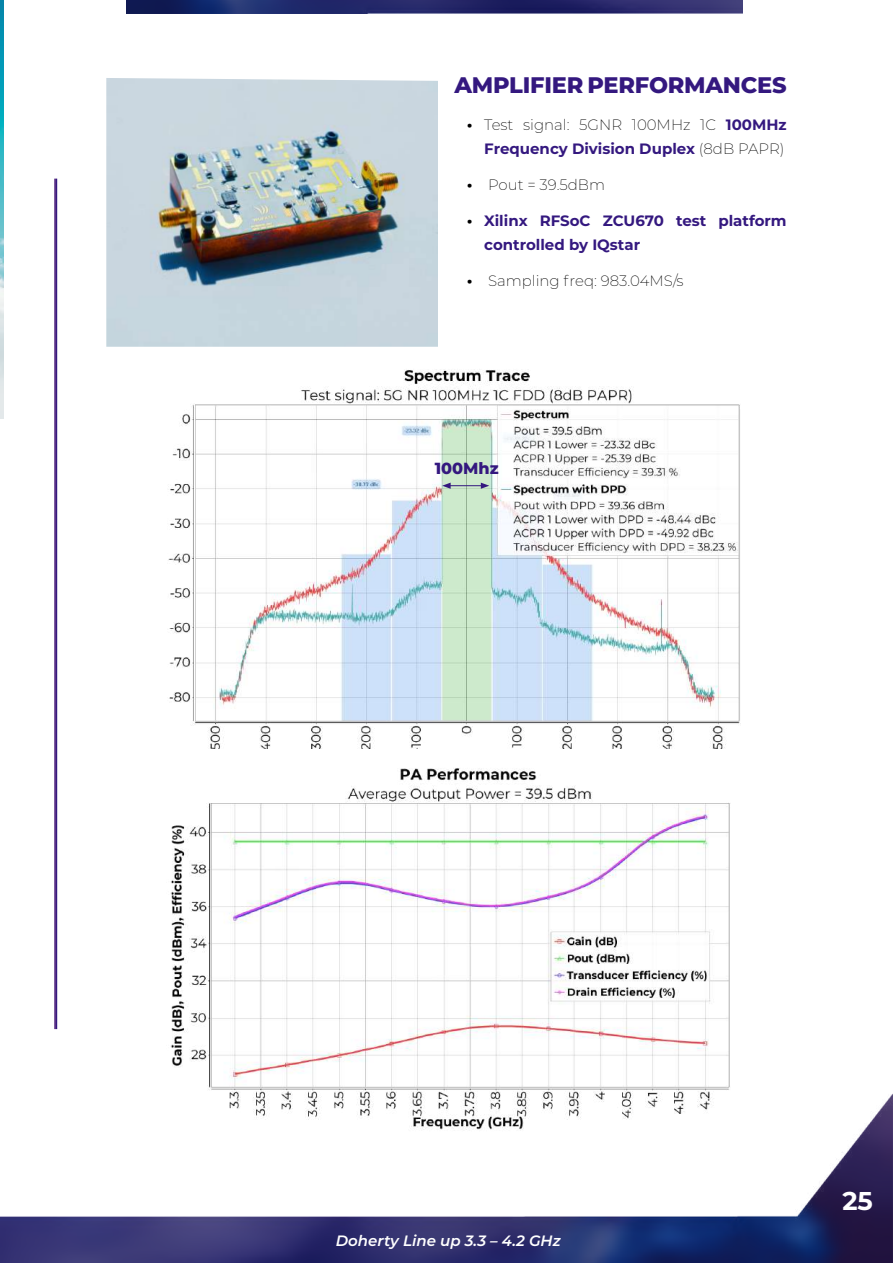
<style>
.page{position:relative;width:893px;height:1263px;background:#fff}
.page>*{position:absolute;margin:0;border:0;box-sizing:border-box;transform-origin:0 0}
.t1{font:700 25.8px "Montserrat";color:#fff}
.t2{font:800 22.5px "Montserrat";letter-spacing:-.01em;color:#34187f}
.t3{font:800 16.05px "Montserrat";color:#34187f}
.t4{font:200 15px/24px "Montserrat";color:#000;text-align:right}
.t5{font:700 15px/24px "Montserrat";color:#34187f}
.t6{font:italic 600 15px "Montserrat";color:#fff}
.s1{font-weight:900}
.s2{font-weight:700;color:#34187f}
.s3{font-weight:900;color:#000}
</style>
<div class="page">
<img style="left:0;top:0;width:4px;height:418px">
<img style="left:170px;top:768px;width:560px;height:322px">
<img style="left:168px;top:369px;width:572px;height:380px">
<img style="left:106px;top:78px;width:332px;height:269px">
<img style="left:126px;top:0;width:616px;height:13px">
<hr style="left:448px;top:485px;width:35px;height:1px;background:#34187f">
<svg style="left:442px;top:483px;width:9px;height:6px"></svg>
<svg style="left:481px;top:483px;width:8px;height:6px"></svg>
<img style="left:0;top:1090px;width:893px;height:173px">
<h2 class="t2" style="left:454px;top:68px;width:334px">AMPLIFIER PERFORMANCES</h2>
<p class="t4" style="left:467px;top:113px;width:321px"><span class="s1">·</span> Test signal: 5GNR 100MHz 1C <span class="s2">100MHz<br>Frequency Division Duplex</span> (8dB PAPR)</p>
<p class="t4" style="left:467px;top:173px;width:139px"><span class="s1">·</span> Pout = 39.5dBm</p>
<p class="t5" style="left:484px;top:208px;width:304px;text-indent:-17px"><span class="s3">·</span> Xilinx RFSoC ZCU670 test platform controlled by IQstar</p>
<p class="t4" style="left:467px;top:269px;width:218px"><span class="s1">·</span> Sampling freq: 983.04MS/s</p>
<p class="t3" style="left:435px;top:456px;width:65px">100Mhz</p>
<p class="t6" style="left:336px;top:1230px;width:226px">Doherty Line up 3.3 – 4.2 GHz</p>
<h1 class="t1" style="left:842px;top:1183px;width:32px">25</h1>
</div>
